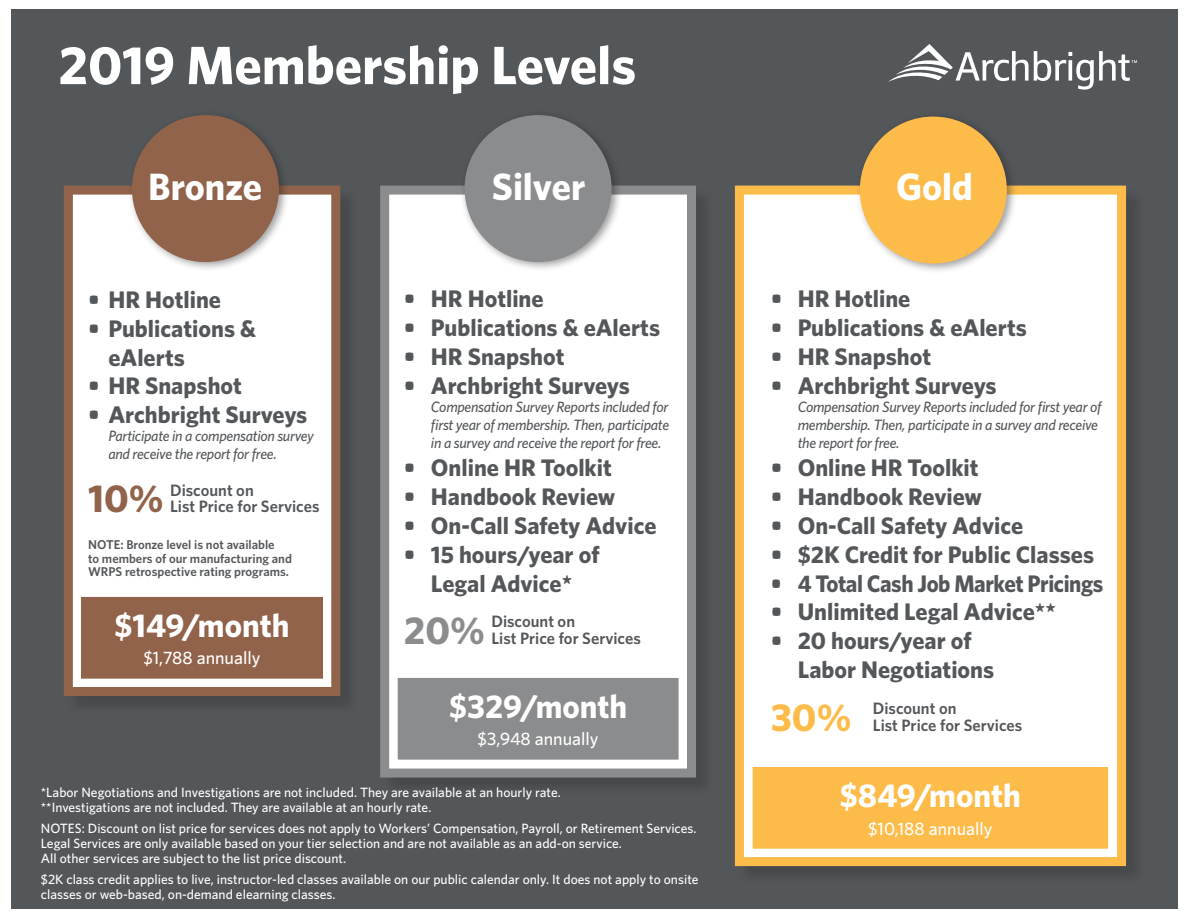
<style>
.page{position:relative;width:1188px;height:918px;background:#fff}
.page>*{position:absolute;margin:0;border:0;box-sizing:border-box;transform-origin:0 0}
.t1{font:700 54px "Whitney";color:#fff}
.t2{font:700 39px "Whitney";color:#91634b}
.t3{font:700 39px "Whitney";color:#8b8c8e}
.t4{font:700 39px "Whitney";color:#fdbc4a}
.t5{font:700 38.1px "Whitney";color:#fff}
.t6{font:700 33px "Whitney";color:#fff}
.t7{font:700 24px/28.8px "Whitney";color:#54575a}
.t8{font:700 24px "Whitney";letter-spacing:-.02em;color:#54575a;scale:.95 1}
.t9{font:500 18px "Whitney";color:#fff}
.t10{font:600 16.5px/16.8px "Whitney";color:#54575a}
.t11{font:italic 500 15px/18px "Whitney";letter-spacing:-.02em;color:#54575a}
.t12{font:500 13.5px/15px "Whitney";color:#fff}
.t13{font:600 12.75px/13.5px "Whitney";color:#54575a}
</style>
<div class="page">
<div style="left:11px;top:9px;width:1166px;height:900px;background:#54575a"></div>
<svg style="left:888px;top:44px;width:249px;height:46px"></svg>
<div style="left:66px;top:188px;width:293px;height:527px;background:#231f20;opacity:.25"></div>
<div style="left:64px;top:186px;width:276px;height:510px;background:#fff;border:9px solid #91634b"></div>
<div style="left:382px;top:188px;width:333px;height:608px;background:#4b4d4f"></div>
<div style="left:380px;top:186px;width:316px;height:592px;background:#fff;border:9px solid #8b8c8e"></div>
<div style="left:737px;top:188px;width:408px;height:697px;background:#4c4e4e"></div>
<div style="left:735px;top:186px;width:391px;height:680px;background:#fff;border:9px solid #fdbc4a"></div>
<div style="left:127px;top:109px;width:164px;height:164px;background:#231f20;opacity:.45"></div>
<div style="left:132px;top:115px;width:147px;height:147px;background:#91634b;border-radius:50%"></div>
<div style="left:460px;top:109px;width:163px;height:164px;background:#231f20;opacity:.45"></div>
<div style="left:465px;top:115px;width:147px;height:147px;background:#8b8c8e;border-radius:50%"></div>
<div style="left:855px;top:110px;width:163px;height:164px;background:#231f20;opacity:.45"></div>
<div style="left:860px;top:117px;width:147px;height:147px;background:#fdbc4a;border-radius:50%"></div>
<svg style="left:70px;top:586px;width:264px;height:104px"></svg>
<svg style="left:386px;top:667px;width:304px;height:104px"></svg>
<svg style="left:741px;top:756px;width:378px;height:104px"></svg>
<p class="t1" style="left:58px;top:29px;width:580px">2019 Membership Levels</p>
<p class="t5" style="left:148px;top:161px;width:115px">Bronze</p>
<p class="t5" style="left:492px;top:161px;width:95px">Silver</p>
<p class="t5" style="left:896px;top:161px;width:78px">Gold</p>
<p class="t7" style="left:88px;top:285px;width:134px">• HR Hotline</p>
<p class="t7" style="left:108px;top:313px;width:149px;text-indent:-20px">• Publications &amp; eAlerts</p>
<p class="t7" style="left:88px;top:371px;width:155px">• HR Snapshot</p>
<p class="t7" style="left:88px;top:400px;width:221px">• Archbright Surveys</p>
<p class="t11" style="left:108px;top:427px;width:207px">Participate in a compensation survey and receive the report for free.</p>
<p class="t2" style="left:88px;top:472px;width:77px">10%</p>
<p class="t13" style="left:88px;top:538px;width:205px">NOTE: Bronze level is not available<br>to members of our manufacturing and<br>WRPS retrospective rating programs.</p>
<p class="t10" style="left:170px;top:481px;width:151px">Discount on<br>List Price for Services</p>
<p class="t6" style="left:114px;top:603px;width:177px">$149/month</p>
<p class="t9" style="left:143px;top:646px;width:119px">$1,788 annually</p>
<p class="t7" style="left:404px;top:284px;width:141px">• HR Hotline</p>
<p class="t7" style="left:404px;top:313px;width:258px">• Publications &amp; eAlerts</p>
<p class="t7" style="left:404px;top:342px;width:162px">• HR Snapshot</p>
<p class="t7" style="left:404px;top:370px;width:228px">• Archbright Surveys</p>
<p class="t11" style="left:431px;top:397px;width:240px;text-align:justify">Compensation Survey Reports included for first year of membership. Then, participate in a survey and receive the report for free.</p>
<p class="t7" style="left:404px;top:453px;width:209px">• Online HR Toolkit</p>
<p class="t7" style="left:404px;top:482px;width:213px">• Handbook Review</p>
<p class="t7" style="left:404px;top:511px;width:254px">• On-Call Safety Advice</p>
<p class="t7" style="left:404px;top:540px;width:197px;text-align:center">• 15 hours/year of<br>Legal Advice*</p>
<p class="t3" style="left:404px;top:605px;width:83px">20%</p>
<p class="t10" style="left:491px;top:613px;width:151px">Discount on<br>List Price for Services</p>
<p class="t6" style="left:449px;top:684px;width:180px">$329/month</p>
<p class="t9" style="left:478px;top:727px;width:122px">$3,948 annually</p>
<p class="t12" style="left:41px;top:784px;width:521px">*Labor Negotiations and Investigations are not included. They are available at an hourly rate.</p>
<p class="t12" style="left:41px;top:799px;width:392px">**Investigations are not included. They are available at an hourly rate.</p>
<p class="t12" style="left:41px;top:820px;width:657px">NOTES: Discount on list price for services does not apply to Workers’ Compensation, Payroll, or Retirement Services.</p>
<p class="t12" style="left:41px;top:835px;width:583px">Legal Services are only available based on your tier selection and are not available as an add-on service.</p>
<p class="t12" style="left:41px;top:850px;width:307px">All other services are subject to the list price discount.</p>
<p class="t12" style="left:41px;top:872px;width:659px">$2K class credit applies to live, instructor-led classes available on our public calendar only. It does not apply to onsite classes or web-based, on-demand elearning classes.</p>
<p class="t7" style="left:771px;top:284px;width:141px">• HR Hotline</p>
<p class="t7" style="left:771px;top:313px;width:258px">• Publications &amp; eAlerts</p>
<p class="t7" style="left:771px;top:342px;width:162px">• HR Snapshot</p>
<p class="t7" style="left:771px;top:370px;width:228px">• Archbright Surveys</p>
<p class="t11" style="left:798px;top:397px;width:305px">Compensation Survey Reports included for first year of membership. Then, participate in a survey and receive the report for free.</p>
<p class="t7" style="left:771px;top:453px;width:209px">• Online HR Toolkit</p>
<p class="t7" style="left:771px;top:482px;width:213px">• Handbook Review</p>
<p class="t7" style="left:771px;top:511px;width:254px">• On-Call Safety Advice</p>
<p class="t7" style="left:771px;top:540px;width:325px">• $2K Credit for Public Classes</p>
<p class="t8" style="left:771px;top:567px;width:352px">• 4 Total Cash Job Market Pricings</p>
<p class="t7" style="left:771px;top:597px;width:287px">• Unlimited Legal Advice**</p>
<p class="t7" style="left:798px;top:626px;width:198px;text-indent:-27px">• 20 hours/year of<br>Labor Negotiations</p>
<p class="t4" style="left:771px;top:691px;width:82px">30%</p>
<p class="t10" style="left:873px;top:699px;width:151px">Discount on<br>List Price for Services</p>
<p class="t6" style="left:840px;top:773px;width:183px">$849/month</p>
<p class="t9" style="left:868px;top:816px;width:126px">$10,188 annually</p>
</div>
